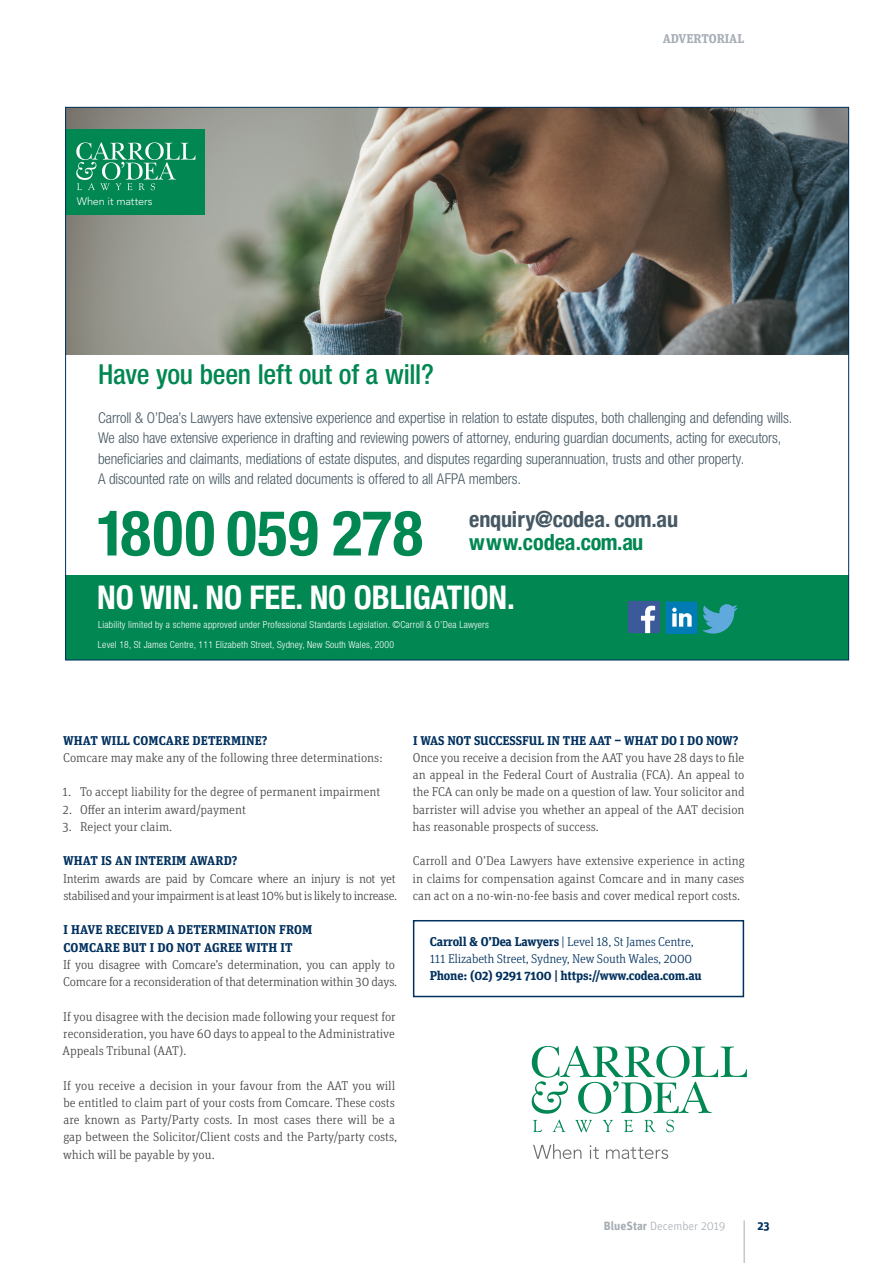
<style>
.page{position:relative;width:893px;height:1263px;background:#fff}
.page>*{position:absolute;margin:0;border:0;box-sizing:border-box;transform-origin:0 0}
.t1{font:700 condensed 63px "Helvetica Neue";letter-spacing:.01em;color:#008752}
.t2{font:700 condensed 32.55px "Helvetica Neue";letter-spacing:-.005em;color:#fff}
.t3{font:500 condensed 27.6px "Helvetica Neue";letter-spacing:-.01em;color:#008752}
.t4{font:700 condensed 22.2px "Helvetica Neue";letter-spacing:-.01em;color:#465864}
.t5{font:700 condensed 22.2px "Helvetica Neue";letter-spacing:-.005em;color:#008752}
.t6{font:300 condensed 14.85px/20.4px "Helvetica Neue";letter-spacing:-.01em;color:#465864}
.t7{font:300 12.75px/17.2px "Unit Slab OT";color:#414042;text-align:justify}
.t8{font:700 12.75px/17.2px "Unit Slab OT";letter-spacing:.005em;color:#00305e}
.t9{font:300 12.75px/17.2px "Unit Slab OT";letter-spacing:-.025em;color:#414042}
.t10{font:300 12.75px/17.2px "Unit Slab OT";letter-spacing:-.015em;color:#00305e}
.t11{font:700 12.75px "Unit Slab OT";letter-spacing:-.015em;color:#00305e}
.t12{font:700 12.75px "Unit Slab OT";color:#a6adb4}
.t13{font:300 12px "Unit OT";color:#a6adb4}
.t14{font:700 12px "Unit OT";color:#00305e}
.t15{font:300 10.8px "Avenir LT Std";letter-spacing:-.02em;color:#fff}
.t16{font:300 condensed 9.75px "Helvetica Neue";letter-spacing:.02em;color:#fff}
.s1{font-weight:700}
</style>
<div class="page">
<hr style="left:744px;top:1220px;width:1px;height:43px;background:#a6adb4">
<div style="left:413px;top:920px;width:331px;height:77px;border:2px solid #00305e"></div>
<img style="left:67px;top:109px;width:780px;height:245px">
<div style="left:66px;top:575px;width:783px;height:85px;background:#008752"></div>
<div style="left:628px;top:601px;width:32px;height:32px;background:#3c5a99;border-radius:2px"></div>
<svg style="left:641px;top:606px;width:14px;height:27px"></svg>
<svg style="left:665px;top:601px;width:73px;height:33px"></svg>
<div style="left:66px;top:129px;width:139px;height:69px;background:#008752"></div>
<div style="left:66px;top:197px;width:139px;height:18px;background:#008752"></div>
<svg style="left:76px;top:142px;width:119px;height:48px"></svg>
<svg style="left:532px;top:1046px;width:215px;height:86px"></svg>
<svg style="left:533px;top:1144px;width:48px;height:15px"></svg>
<svg style="left:590px;top:1145px;width:9px;height:14px"></svg>
<svg style="left:606px;top:1147px;width:62px;height:12px"></svg>
<p class="t15" style="left:77px;top:195px;width:77px">When it matters</p>
<p class="t12" style="left:663px;top:30px;width:83px">ADVERTORIAL</p>
<h3 class="t3" style="left:98px;top:358px;width:337px">Have you been left out of a will?</h3>
<p class="t6" style="left:98px;top:407px;width:696px">Carroll &amp; O’Dea’s Lawyers have extensive experience and expertise in relation to estate disputes, both challenging and defending wills.<br>We also have extensive experience in drafting and reviewing powers of attorney, enduring guardian documents, acting for executors, beneficiaries and claimants, mediations of estate disputes, and disputes regarding superannuation, trusts and other property.<br>A discounted rate on wills and related documents is offered to all AFPA members.</p>
<h1 class="t1" style="left:96px;top:495px;width:328px">1800 059 278</h1>
<h2 class="t2" style="left:97px;top:578px;width:419px">NO WIN. NO FEE. NO OBLIGATION.</h2>
<h3 class="t4" style="left:469px;top:506px;width:210px">enquiry@codea. com.au</h3>
<h3 class="t5" style="left:469px;top:528px;width:175px">www.codea.com.au</h3>
<p class="t16" style="left:98px;top:619px;width:392px">Liability limited by a scheme approved under Professional Standards Legislation. ©Carroll &amp; O’Dea Lawyers</p>
<p class="t16" style="left:98px;top:639px;width:298px">Level 18, St James Centre, 111 Elizabeth Street, Sydney, New South Wales, 2000</p>
<p class="t8" style="left:63px;top:731px;width:206px">WHAT WILL COMCARE DETERMINE?</p>
<p class="t7" style="left:63px;top:749px;width:321px">Comcare may make any of the following three determinations:</p>
<p class="t7" style="left:63px;top:783px;width:319px">1. To accept liability for the degree of permanent impairment</p>
<p class="t7" style="left:63px;top:800px;width:185px">2. Offer an interim award/payment</p>
<p class="t7" style="left:62px;top:818px;width:111px">3. Reject your claim.</p>
<p class="t8" style="left:63px;top:852px;width:176px">WHAT IS AN INTERIM AWARD?</p>
<p class="t9" style="left:63px;top:869px;width:336px">Interim awards are paid by Comcare where an injury is not yet stabilised and your impairment is at least 10% but is likely to increase.</p>
<p class="t8" style="left:64px;top:921px;width:250px">I HAVE RECEIVED A DETERMINATION FROM<br>COMCARE BUT I DO NOT AGREE WITH IT</p>
<p class="t7" style="left:63px;top:956px;width:336px">If you disagree with Comcare’s determination, you can apply to<br>Comcare for a reconsideration of that determination within 30 days.</p>
<p class="t7" style="left:63px;top:1007px;width:335px">If you disagree with the decision made following your request for reconsideration, you have 60 days to appeal to the Administrative Appeals Tribunal (AAT).</p>
<p class="t7" style="left:63px;top:1076px;width:336px;text-align:left">If you receive a decision in your favour from the AAT you will be entitled to claim part of your costs from Comcare. These costs are known as Party/Party costs. In most cases there will be a gap between the Solicitor/Client costs and the Party/party costs, which will be payable by you.</p>
<p class="t8" style="left:413px;top:731px;width:327px">I WAS NOT SUCCESSFUL IN THE AAT – WHAT DO I DO NOW?</p>
<p class="t7" style="left:413px;top:749px;width:333px">Once you receive a decision from the AAT you have 28 days to file an appeal in the Federal Court of Australia (FCA). An appeal to the FCA can only be made on a question of law. Your solicitor and barrister will advise you whether an appeal of the AAT decision has reasonable prospects of success.</p>
<p class="t7" style="left:413px;top:852px;width:333px">Carroll and O’Dea Lawyers have extensive experience in acting in claims for compensation against Comcare and in many cases can act on a no-win-no-fee basis and cover medical report costs.</p>
<p class="t10" style="left:430px;top:933px;width:266px"><span class="s1">Carroll &amp; O’Dea Lawyers</span> | Level 18, St James Centre,<br>111 Elizabeth Street, Sydney, New South Wales, 2000</p>
<p class="t11" style="left:430px;top:968px;width:274px">Phone: (02) 9291 7100 | https://www.codea.com.au</p>
<p class="t13" style="left:604px;top:1219px;width:123px"><span class="s1">BlueStar</span> December 2019</p>
<p class="t14" style="left:757px;top:1218px;width:14px">23</p>
</div>
